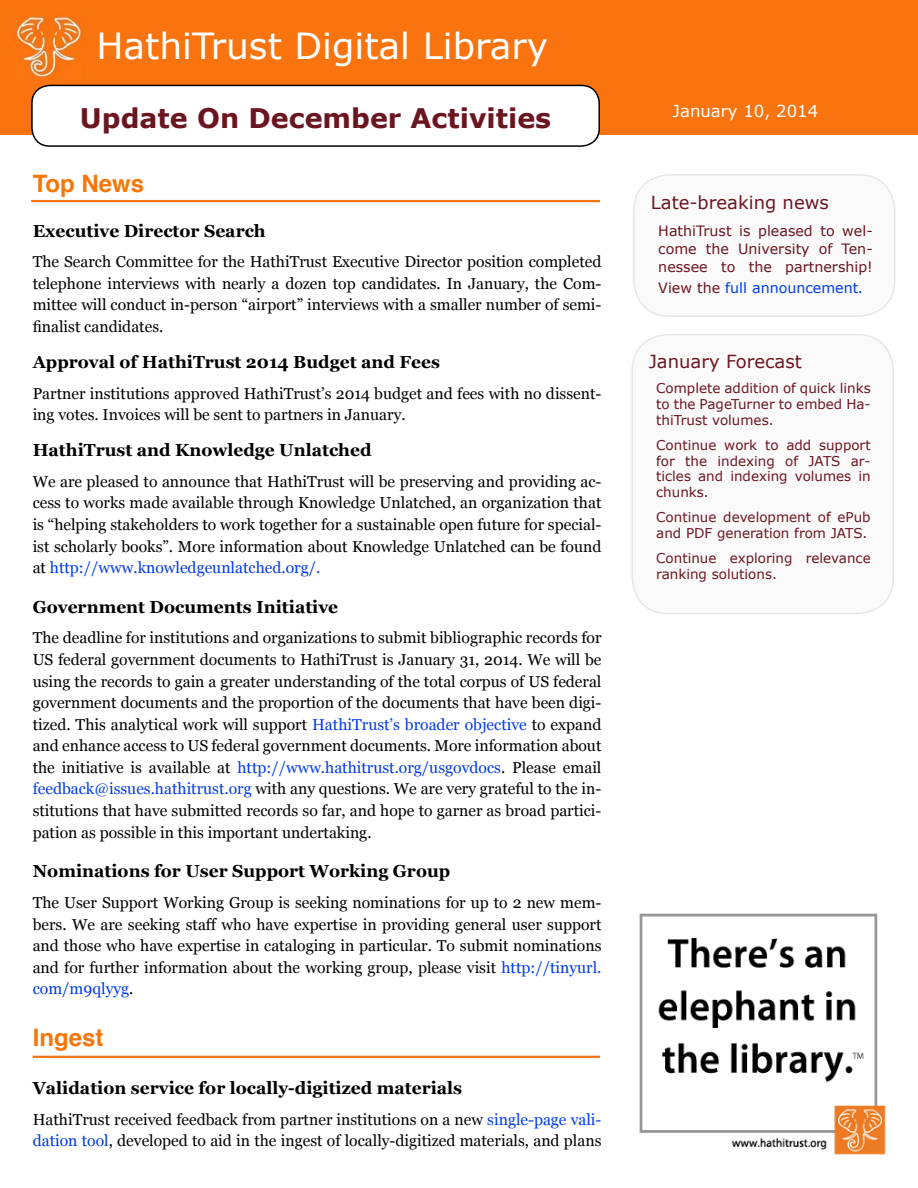
<style>
.page{position:relative;width:918px;height:1188px;background:#fff}
.page>*{position:absolute;margin:0;border:0;box-sizing:border-box;transform-origin:0 0}
.t1{font:36px "Verdana";color:#fff}
.t2{font:700 27px "Verdana";color:#6b1521}
.t3{font:700 24px "Helvetica";color:#f67609}
.t4{font:18px "Verdana";color:#6b1521}
.t5{font:700 17.4px "Georgia";color:#000}
.t6{font:16.5px "Verdana";color:#fff}
.t7{font:15.75px/21.6px "Georgia";color:#000;text-align:justify}
.t8{font:14.25px/18px "Verdana";color:#6b1521;text-align:justify}
.t9{font:14.25px "Verdana";color:#003aed}
.t10{font:13.5px/15.9px "Verdana";color:#6b1521;text-align:justify}
.s1{color:#003aed}
.s2{color:#6b1521}
.s3{font-family:"Georgia";font-size:15.75px}
</style>
<div class="page">
<hr style="left:33px;top:1056px;width:567px;height:2px;background:#f9740f">
<img style="left:639px;top:913px;width:247px;height:242px">
<div style="left:0;top:0;width:918px;height:135px;background:#f9740f"></div>
<div style="left:32px;top:85px;width:567px;height:61px;background:#fff;border-radius:18px"></div>
<div style="left:31px;top:85px;width:569px;height:62px;border:2px solid #000;border-radius:18px"></div>
<img style="left:13px;top:14px;width:70px;height:64px">
<hr style="left:31px;top:200px;width:569px;height:2px;background:#f67609">
<div style="left:632px;top:335px;width:261px;height:279px;background:#fafafa;border-radius:36px"></div>
<div style="left:631px;top:334px;width:263px;height:280px;border:2px solid #000;border-radius:36px"></div>
<div style="left:634px;top:175px;width:261px;height:141px;background:#fafafa;border-radius:36px"></div>
<div style="left:633px;top:174px;width:263px;height:143px;border:2px solid #000;border-radius:36px"></div>
<h1 class="t1" style="left:97px;top:21px;width:453px">HathiTrust Digital Library</h1>
<p class="t6" style="left:673px;top:100px;width:147px">January 10, 2014</p>
<h2 class="t2" style="left:80px;top:99px;width:473px">Update On December Activities</h2>
<p class="t6" style="left:673px;top:101px;width:167px">November 11, 2011</p>
<h3 class="t3" style="left:33px;top:164px;width:113px">Top News</h3>
<p class="t5" style="left:33px;top:217px;width:235px">Executive Director Search</p>
<p class="t7" style="left:33px;top:250px;width:570px">The Search Committee for the HathiTrust Executive Director position completed telephone interviews with nearly a dozen top candidates. In January, the Com&shy;mittee will conduct in-person “airport” interviews with a smaller number of semi&shy;finalist candidates.</p>
<p class="t5" style="left:33px;top:349px;width:409px">Approval of HathiTrust 2014 Budget and Fees</p>
<p class="t7" style="left:33px;top:382px;width:570px">Partner institutions approved HathiTrust’s 2014 budget and fees with no dissent&shy;ing votes. Invoices will be sent to partners in January.</p>
<p class="t5" style="left:33px;top:437px;width:340px">HathiTrust and Knowledge Unlatched</p>
<p class="t7" style="left:33px;top:470px;width:570px">We are pleased to announce that HathiTrust will be preserving and providing ac&shy;cess to works made available through Knowledge Unlatched, an organization that is “helping stakeholders to work together for a sustainable open future for special&shy;ist scholarly books”. More information about Knowledge Unlatched can be found at <span class="s1">http://www.knowledgeunlatched.org/.</span></p>
<p class="t5" style="left:33px;top:594px;width:307px">Government Documents Initiative</p>
<p class="t7" style="left:33px;top:626px;width:570px">The deadline for institutions and organizations to submit bibliographic records for US federal government documents to HathiTrust is January 31, 2014. We will be using the records to gain a greater understanding of the total corpus of US federal government documents and the proportion of the documents that have been digi&shy;tized. This analytical work will support <span class="s1">HathiTrust’s broader objective</span> to expand and enhance access to US federal government documents. More information about the initiative is available at <span class="s1">http://www.hathitrust.org/usgovdocs</span>. Please email <span class="s1">feedback@issues.hathitrust.org</span> with any questions. We are very grateful to the in&shy;stitutions that have submitted records so far, and hope to garner as broad partici&shy;pation as possible in this important undertaking.</p>
<p class="t5" style="left:33px;top:858px;width:419px">Nominations for User Support Working Group</p>
<p class="t7" style="left:33px;top:891px;width:570px">The User Support Working Group is seeking nominations for up to 2 new mem&shy;bers. We are seeking staff who have expertise in providing general user support and those who have expertise in cataloging in particular. To submit nominations and for further information about the working group, please visit <span class="s1">http://tinyurl. com/m9qlyyg</span>.</p>
<h3 class="t3" style="left:33px;top:1018px;width:72px">Ingest</h3>
<p class="t5" style="left:33px;top:1075px;width:431px">Validation service for locally-digitized materials</p>
<p class="t7" style="left:33px;top:1108px;width:570px">HathiTrust received feedback from partner institutions on a new <span class="s1">single-page vali&shy;dation tool</span>, developed to aid in the ingest of locally-digitized materials, and plans</p>
<p class="t4" style="left:651px;top:190px;width:180px">Late-breaking news</p>
<p class="t8" style="left:658px;top:221px;width:216px">HathiTrust is pleased to wel&shy;come the University of Ten&shy;nessee to the partnership!</p>
<p class="t9" style="left:658px;top:278px;width:206px"><span class="s2">View the</span> full announcement<span class="s3">.</span></p>
<p class="t4" style="left:649px;top:349px;width:155px">January Forecast</p>
<p class="t10" style="left:656px;top:380px;width:216px">Complete addition of quick links to the PageTurner to embed Ha&shy;thiTrust volumes.</p>
<p class="t10" style="left:656px;top:437px;width:216px">Continue work to add support for the indexing of JATS ar&shy;ticles and indexing volumes in chunks.</p>
<p class="t10" style="left:656px;top:509px;width:216px">Continue development of ePub and PDF generation from JATS.</p>
<p class="t10" style="left:656px;top:550px;width:216px">Continue exploring relevance ranking solutions.</p>
</div>
